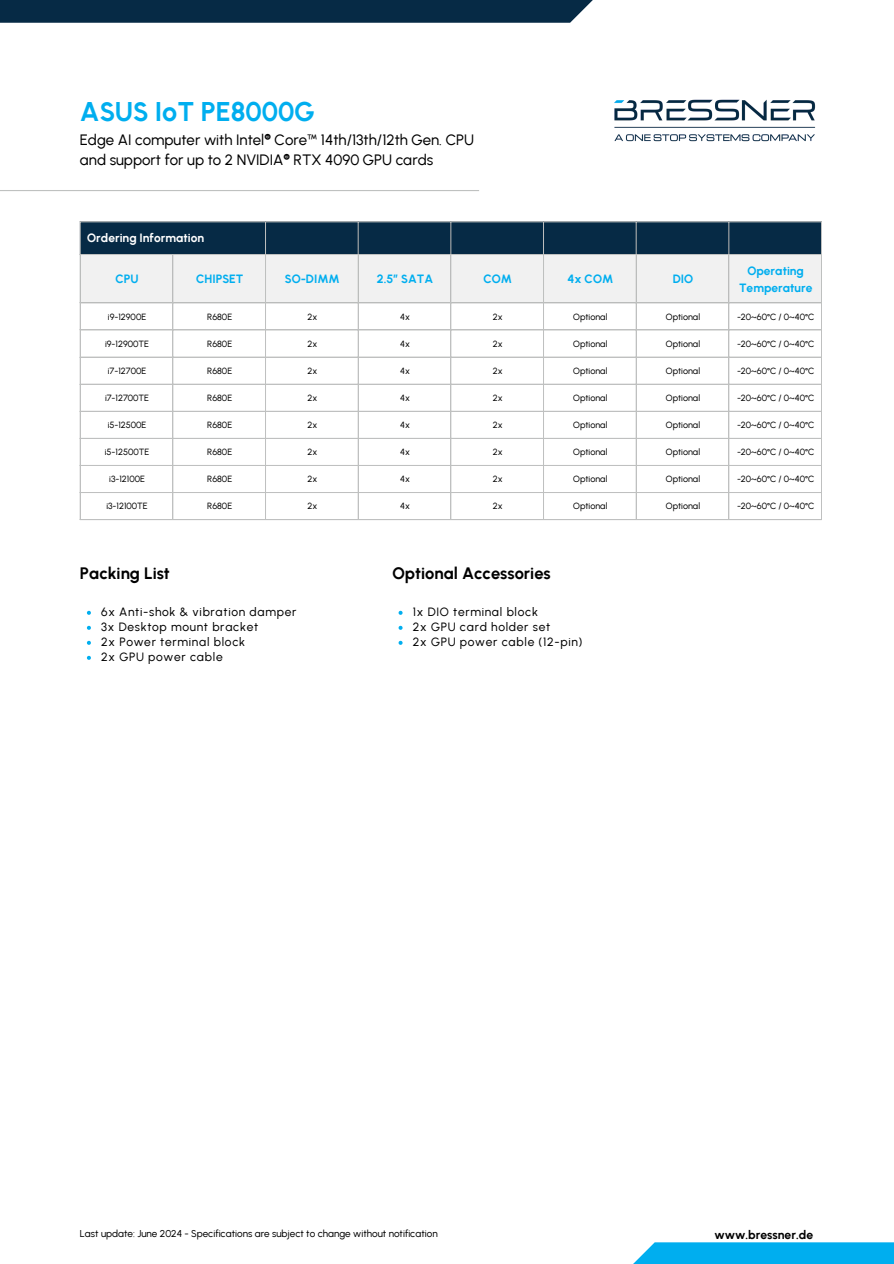
<style>
.page{position:relative;width:894px;height:1264px;background:#fff}
.page>*{position:absolute;margin:0;border:0;box-sizing:border-box;transform-origin:0 0}
.t1{font:700 27px "Urbanist";color:#00aeef}
.t2{font:700 16.5px "Urbanist";color:#000}
.t3{font:15px/20.2px "Urbanist";color:#000}
.t4{font:700 12.15px "Urbanist";color:#000}
.t5{font:12px "Urbanist";letter-spacing:.055em;color:#000}
.t6{font:700 12px/16.5px "Urbanist";color:#00aeef;text-align:center}
.t7{font:700 12px "Urbanist";color:#fff}
.t8{font:9.9px "Urbanist";color:#000}
.t9{font:9px "Urbanist";color:#000}
</style>
<div class="page">
<img style="left:614px;top:99px;width:202px;height:43px">
<div style="left:0;top:0;width:605px;height:23px;background:#062a45"></div>
<hr style="left:0;top:190px;width:479px;height:1px;background:#bfc1c0">
<div style="left:619px;top:1242px;width:274px;height:21px;background:#00aeef"></div>
<svg style="left:81px;top:222px;width:740px;height:80px"></svg>
<hr style="left:80px;top:222px;width:1px;height:297px;background:#bfc1c0">
<hr style="left:172px;top:255px;width:1px;height:264px;background:#bfc1c0">
<hr style="left:265px;top:222px;width:1px;height:297px;background:#bfc1c0">
<hr style="left:358px;top:222px;width:1px;height:297px;background:#bfc1c0">
<hr style="left:450px;top:222px;width:1px;height:297px;background:#bfc1c0">
<hr style="left:543px;top:222px;width:1px;height:297px;background:#bfc1c0">
<hr style="left:635px;top:222px;width:1px;height:297px;background:#bfc1c0">
<hr style="left:728px;top:222px;width:1px;height:297px;background:#bfc1c0">
<hr style="left:821px;top:222px;width:1px;height:297px;background:#bfc1c0">
<hr style="left:80px;top:221px;width:741px;height:1px;background:#bfc1c0">
<hr style="left:80px;top:254px;width:741px;height:1px;background:#bfc1c0">
<hr style="left:80px;top:302px;width:741px;height:1px;background:#bfc1c0">
<hr style="left:80px;top:330px;width:741px;height:1px;background:#bfc1c0">
<hr style="left:80px;top:357px;width:741px;height:1px;background:#bfc1c0">
<hr style="left:80px;top:384px;width:741px;height:1px;background:#bfc1c0">
<hr style="left:80px;top:411px;width:741px;height:1px;background:#bfc1c0">
<hr style="left:80px;top:438px;width:741px;height:1px;background:#bfc1c0">
<hr style="left:80px;top:465px;width:741px;height:1px;background:#bfc1c0">
<hr style="left:80px;top:492px;width:741px;height:1px;background:#bfc1c0">
<hr style="left:80px;top:519px;width:741px;height:1px;background:#bfc1c0">
<svg style="left:87px;top:611px;width:4px;height:4px"></svg>
<svg style="left:87px;top:626px;width:4px;height:4px"></svg>
<svg style="left:87px;top:641px;width:4px;height:4px"></svg>
<svg style="left:87px;top:656px;width:4px;height:4px"></svg>
<svg style="left:398px;top:611px;width:4px;height:4px"></svg>
<svg style="left:398px;top:626px;width:4px;height:4px"></svg>
<svg style="left:398px;top:641px;width:4px;height:4px"></svg>
<h3 class="t1" style="left:80px;top:96px;width:236px">ASUS IoT PE8000G</h3>
<p class="t3" style="left:80px;top:129px;width:395px">Edge AI computer with Intel® Core™ 14th/13th/12th Gen. CPU and support for up to 2 NVIDIA® RTX 4090 GPU cards</p>
<p class="t7" style="left:87px;top:231px;width:118px">Ordering Information</p>
<p class="t6" style="left:115px;top:271px;width:25px">CPU</p>
<p class="t6" style="left:196px;top:271px;width:49px">CHIPSET</p>
<p class="t6" style="left:285px;top:271px;width:56px">SO-DIMM</p>
<p class="t6" style="left:377px;top:271px;width:58px">2.5” SATA</p>
<p class="t6" style="left:483px;top:271px;width:30px">COM</p>
<p class="t6" style="left:567px;top:271px;width:47px">4x COM</p>
<p class="t6" style="left:672px;top:271px;width:22px">DIO</p>
<p class="t6" style="left:738px;top:262px;width:75px">Operating<br>Temperature</p>
<p class="t9" style="left:108px;top:311px;width:40px">i9-12900E</p>
<p class="t9" style="left:207px;top:311px;width:26px">R680E</p>
<p class="t9" style="left:307px;top:311px;width:11px">2x</p>
<p class="t9" style="left:400px;top:311px;width:11px">4x</p>
<p class="t9" style="left:492px;top:311px;width:11px">2x</p>
<p class="t9" style="left:573px;top:311px;width:36px">Optional</p>
<p class="t9" style="left:665px;top:311px;width:36px">Optional</p>
<p class="t9" style="left:736px;top:311px;width:79px">-20~60°C / 0~40°C</p>
<p class="t9" style="left:105px;top:338px;width:45px">i9-12900TE</p>
<p class="t9" style="left:207px;top:338px;width:26px">R680E</p>
<p class="t9" style="left:307px;top:338px;width:11px">2x</p>
<p class="t9" style="left:400px;top:338px;width:11px">4x</p>
<p class="t9" style="left:492px;top:338px;width:11px">2x</p>
<p class="t9" style="left:573px;top:338px;width:36px">Optional</p>
<p class="t9" style="left:665px;top:338px;width:36px">Optional</p>
<p class="t9" style="left:736px;top:338px;width:79px">-20~60°C / 0~40°C</p>
<p class="t9" style="left:108px;top:365px;width:40px">i7-12700E</p>
<p class="t9" style="left:207px;top:365px;width:26px">R680E</p>
<p class="t9" style="left:307px;top:365px;width:11px">2x</p>
<p class="t9" style="left:400px;top:365px;width:11px">4x</p>
<p class="t9" style="left:492px;top:365px;width:11px">2x</p>
<p class="t9" style="left:573px;top:365px;width:36px">Optional</p>
<p class="t9" style="left:665px;top:365px;width:36px">Optional</p>
<p class="t9" style="left:736px;top:365px;width:79px">-20~60°C / 0~40°C</p>
<p class="t9" style="left:105px;top:392px;width:46px">i7-12700TE</p>
<p class="t9" style="left:207px;top:392px;width:26px">R680E</p>
<p class="t9" style="left:307px;top:392px;width:11px">2x</p>
<p class="t9" style="left:400px;top:392px;width:11px">4x</p>
<p class="t9" style="left:492px;top:392px;width:11px">2x</p>
<p class="t9" style="left:573px;top:392px;width:36px">Optional</p>
<p class="t9" style="left:665px;top:392px;width:36px">Optional</p>
<p class="t9" style="left:736px;top:392px;width:79px">-20~60°C / 0~40°C</p>
<p class="t9" style="left:108px;top:419px;width:40px">i5-12500E</p>
<p class="t9" style="left:207px;top:419px;width:26px">R680E</p>
<p class="t9" style="left:307px;top:419px;width:11px">2x</p>
<p class="t9" style="left:400px;top:419px;width:11px">4x</p>
<p class="t9" style="left:492px;top:419px;width:11px">2x</p>
<p class="t9" style="left:573px;top:419px;width:36px">Optional</p>
<p class="t9" style="left:665px;top:419px;width:36px">Optional</p>
<p class="t9" style="left:736px;top:419px;width:79px">-20~60°C / 0~40°C</p>
<p class="t9" style="left:105px;top:446px;width:46px">i5-12500TE</p>
<p class="t9" style="left:207px;top:446px;width:26px">R680E</p>
<p class="t9" style="left:307px;top:446px;width:11px">2x</p>
<p class="t9" style="left:400px;top:446px;width:11px">4x</p>
<p class="t9" style="left:492px;top:446px;width:11px">2x</p>
<p class="t9" style="left:573px;top:446px;width:36px">Optional</p>
<p class="t9" style="left:665px;top:446px;width:36px">Optional</p>
<p class="t9" style="left:736px;top:446px;width:79px">-20~60°C / 0~40°C</p>
<p class="t9" style="left:109px;top:473px;width:37px">i3-12100E</p>
<p class="t9" style="left:207px;top:473px;width:26px">R680E</p>
<p class="t9" style="left:307px;top:473px;width:11px">2x</p>
<p class="t9" style="left:400px;top:473px;width:11px">4x</p>
<p class="t9" style="left:492px;top:473px;width:11px">2x</p>
<p class="t9" style="left:573px;top:473px;width:36px">Optional</p>
<p class="t9" style="left:665px;top:473px;width:36px">Optional</p>
<p class="t9" style="left:736px;top:473px;width:79px">-20~60°C / 0~40°C</p>
<p class="t9" style="left:106px;top:501px;width:43px">i3-12100TE</p>
<p class="t9" style="left:207px;top:501px;width:26px">R680E</p>
<p class="t9" style="left:307px;top:501px;width:11px">2x</p>
<p class="t9" style="left:400px;top:501px;width:11px">4x</p>
<p class="t9" style="left:492px;top:501px;width:11px">2x</p>
<p class="t9" style="left:573px;top:501px;width:36px">Optional</p>
<h2 class="t9" style="left:665px;top:501px;width:36px">Optional</h2>
<h2 class="t9" style="left:736px;top:501px;width:79px">-20~60°C / 0~40°C</h2>
<p class="t2" style="left:80px;top:563px;width:91px">Packing List</p>
<p class="t2" style="left:392px;top:563px;width:160px">Optional Accessories</p>
<p class="t5" style="left:101px;top:604px;width:197px">6x Anti-shok &amp; vibration damper</p>
<p class="t5" style="left:101px;top:619px;width:158px">3x Desktop mount bracket</p>
<p class="t5" style="left:101px;top:634px;width:145px">2x Power terminal block</p>
<p class="t5" style="left:101px;top:649px;width:123px">2x GPU power cable</p>
<p class="t5" style="left:413px;top:604px;width:126px">1x DIO terminal block</p>
<p class="t5" style="left:413px;top:619px;width:139px">2x GPU card holder set</p>
<h4 class="t5" style="left:413px;top:634px;width:171px">2x GPU power cable (12-pin)</h4>
<p class="t8" style="left:80px;top:1227px;width:359px">Last update: June 2024 - Specifications are subject to change without notification</p>
<p class="t4" style="left:714px;top:1227px;width:100px">www.bressner.de</p>
</div>
